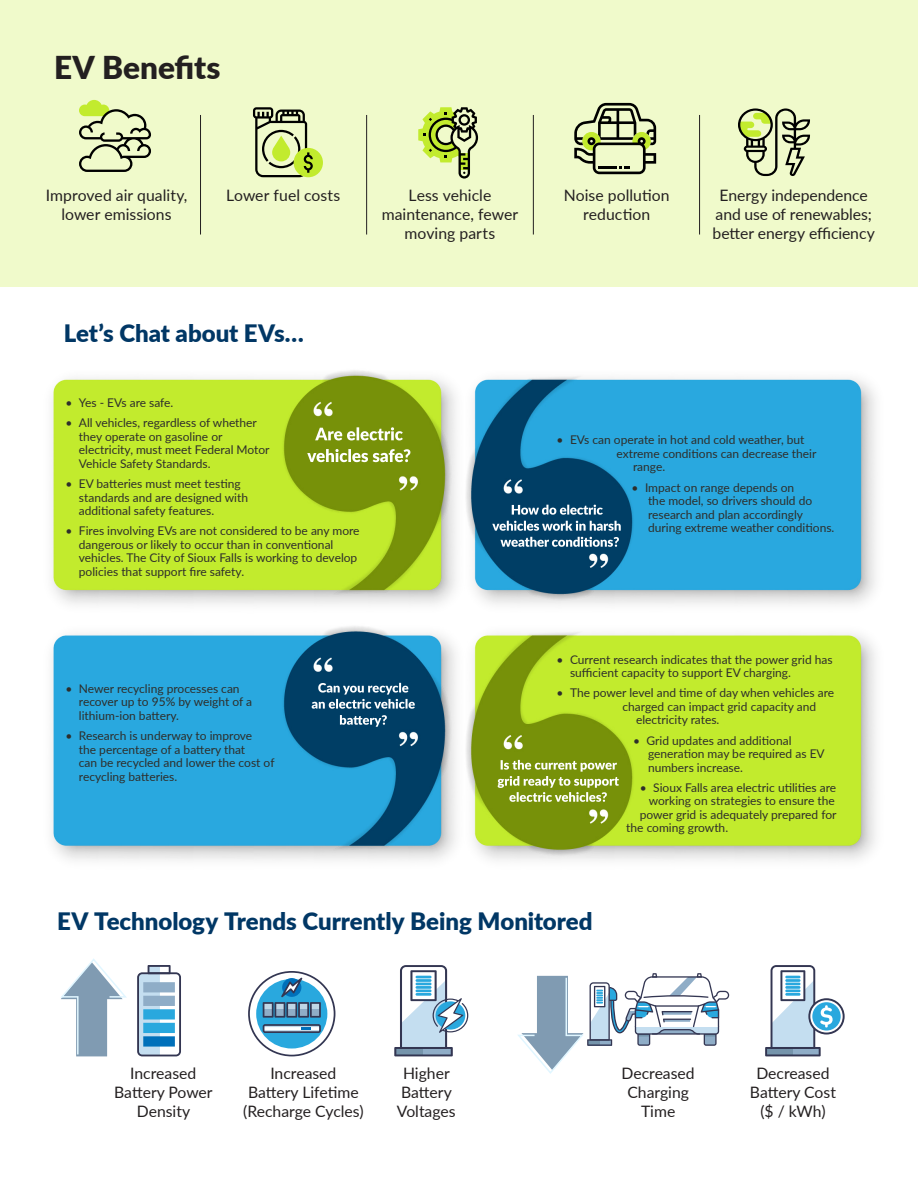
<style>
.page{position:relative;width:918px;height:1188px;background:#fff}
.page>*{position:absolute;margin:0;border:0;box-sizing:border-box;transform-origin:0 0}
.t1{font:900 31.5px "Lato";color:#231f20}
.t2{font:900 24px "Lato";color:#013765}
.Caption_Center{font:15.75px/18.9px "Lato";color:#231f20;text-align:center}
.t3{font:12px/13.5px "Lato";color:#2e2e2b}
</style>
<div class="page">
<img style="left:52px;top:370px;width:398px;height:490px">
<div style="left:0;top:0;width:918px;height:287px;background:#f0facb"></div>
<img style="left:450px;top:376px;width:426px;height:484px">
<svg style="left:137px;top:965px;width:44px;height:91px"></svg>
<div style="left:143px;top:1036px;width:32px;height:11px;background:#0070ba"></div>
<svg style="left:61px;top:958px;width:66px;height:98px"></svg>
<svg style="left:248px;top:971px;width:87px;height:85px"></svg>
<svg style="left:518px;top:973px;width:211px;height:101px"></svg>
<svg style="left:765px;top:965px;width:80px;height:91px"></svg>
<svg style="left:394px;top:965px;width:74px;height:91px"></svg>
<svg style="left:340px;top:715px;width:47px;height:12px"></svg>
<svg style="left:312px;top:683px;width:103px;height:26px"></svg>
<svg style="left:307px;top:449px;width:103px;height:13px"></svg>
<svg style="left:315px;top:427px;width:88px;height:13px"></svg>
<svg style="left:498px;top:760px;width:121px;height:42px"></svg>
<hr style="left:200px;top:115px;width:1px;height:120px;background:#231f20">
<hr style="left:366px;top:115px;width:1px;height:120px;background:#231f20">
<hr style="left:533px;top:115px;width:1px;height:120px;background:#231f20">
<hr style="left:699px;top:115px;width:1px;height:120px;background:#231f20">
<svg style="left:79px;top:100px;width:72px;height:72px"></svg>
<div style="left:294px;top:148px;width:29px;height:29px;background:#c2eb2e;border-radius:50%"></div>
<svg style="left:253px;top:107px;width:60px;height:70px"></svg>
<svg style="left:418px;top:107px;width:60px;height:72px"></svg>
<svg style="left:574px;top:103px;width:82px;height:71px"></svg>
<svg style="left:738px;top:108px;width:72px;height:68px"></svg>
<svg style="left:492px;top:521px;width:129px;height:10px"></svg>
<svg style="left:512px;top:505px;width:91px;height:10px"></svg>
<svg style="left:500px;top:537px;width:119px;height:10px"></svg>
<h1 class="t1" style="left:54px;top:44px;width:168px">EV Benefits</h1>
<p class="Caption_Center" style="left:46px;top:185px;width:143px">Improved air quality, lower emissions</p>
<p class="Caption_Center" style="left:226px;top:185px;width:116px">Lower fuel costs</p>
<p class="Caption_Center" style="left:382px;top:185px;width:138px">Less vehicle maintenance, fewer moving parts</p>
<p class="Caption_Center" style="left:564px;top:185px;width:107px">Noise pollution reduction</p>
<p class="Caption_Center" style="left:713px;top:185px;width:164px">Energy independence and use of renewables; better energy efficiency</p>
<h2 class="t2" style="left:64px;top:315px;width:242px">Let’s Chat about EVs…</h2>
<p class="t3" style="left:65px;top:395px;width:110px">• Yes - EVs are safe.</p>
<p class="t3" style="left:79px;top:416px;width:192px;text-indent:-14px">• All vehicles, regardless of whether they operate on gasoline or electricity, must meet Federal Motor<br>Vehicle Safety Standards.</p>
<p class="t3" style="left:79px;top:476px;width:171px;text-indent:-14px">• EV batteries must meet testing standards and are designed with additional safety features.</p>
<p class="t3" style="left:79px;top:524px;width:282px;text-indent:-14px">• Fires involving EVs are not considered to be any more dangerous or likely to occur than in conventional vehicles. The City of Sioux Falls is working to develop policies that support fire safety.</p>
<p class="t3" style="left:79px;top:681px;width:175px;text-indent:-14px">• Newer recycling processes can recover up to 95% by weight of a lithium-ion battery.</p>
<p class="t3" style="left:79px;top:729px;width:197px;text-indent:-14px">• Research is underway to improve<br>the percentage of a battery that<br>can be recycled and lower the cost of recycling batteries.</p>
<p class="t3" style="left:557px;top:433px;width:250px">• EVs can operate in hot and cold weather, but</p>
<p class="t3" style="left:617px;top:446px;width:202px">extreme conditions can decrease their</p>
<p class="t3" style="left:633px;top:460px;width:34px">range.</p>
<p class="t3" style="left:648px;top:480px;width:188px;text-indent:-16px">• Impact on range depends on<br>the model, so drivers should do research and plan accordingly during extreme weather conditions.</p>
<p class="t3" style="left:570px;top:652px;width:264px;text-indent:-14px">• Current research indicates that the power grid has sufficient capacity to support EV charging.</p>
<p class="t3" style="left:557px;top:686px;width:279px">• The power level and time of day when vehicles are</p>
<p class="t3" style="left:623px;top:699px;width:195px">charged can impact grid capacity and</p>
<p class="t3" style="left:636px;top:713px;width:85px">electricity rates.</p>
<p class="t3" style="left:648px;top:733px;width:178px;text-indent:-15px">• Grid updates and additional generation may be required as EV numbers increase.</p>
<p class="t3" style="left:640px;top:780px;width:198px">• Sioux Falls area electric utilities are</p>
<p class="t3" style="left:649px;top:794px;width:187px">working on strategies to ensure the</p>
<p class="t3" style="left:640px;top:807px;width:198px">power grid is adequately prepared for</p>
<p class="t3" style="left:626px;top:821px;width:103px">the coming growth.</p>
<h2 class="t2" style="left:57px;top:904px;width:537px">EV Technology Trends Currently Being Monitored</h2>
<p class="Caption_Center" style="left:114px;top:1063px;width:100px">Increased<br>Battery Power<br>Density</p>
<p class="Caption_Center" style="left:243px;top:1063px;width:122px">Increased<br>Battery Lifetime (Recharge Cycles)</p>
<p class="Caption_Center" style="left:622px;top:1063px;width:75px">Decreased<br>Charging<br>Time</p>
<p class="Caption_Center" style="left:750px;top:1063px;width:88px">Decreased<br>Battery Cost ($ / kWh)</p>
<p class="Caption_Center" style="left:397px;top:1063px;width:60px">Higher<br>Battery<br>Voltages</p>
</div>
